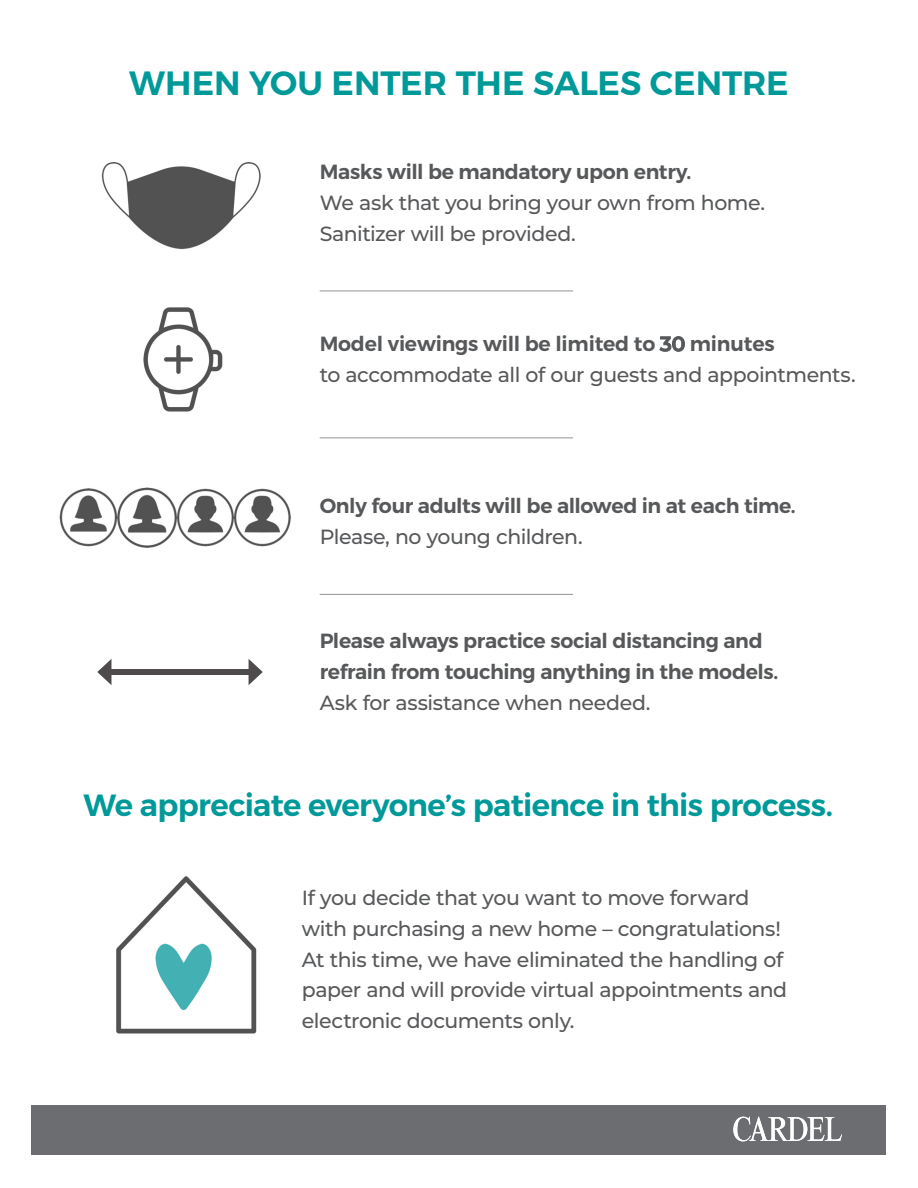
<style>
.page{position:relative;width:918px;height:1188px;background:#fff}
.page>*{position:absolute;margin:0;border:0;box-sizing:border-box;transform-origin:0 0}
.t1{font:600 33.6px "Montserrat";color:#099}
.body{font:600 30.6px "Montserrat";letter-spacing:-.02em;color:#099}
.body-2{font:500 20.55px/30.8px "Montserrat";letter-spacing:-.025em;color:#57585a}
.body-3{font:600 20.55px/30.8px "Montserrat";letter-spacing:-.02em;color:#57585a}
.s1{font-weight:600}
.s2{font-weight:500}
</style>
<div class="page">
<img style="left:59px;top:487px;width:232px;height:61px">
<img style="left:116px;top:876px;width:141px;height:158px">
<img style="left:143px;top:307px;width:80px;height:105px">
<img style="left:101px;top:162px;width:160px;height:87px">
<div style="left:32px;top:1105px;width:854px;height:49px;background:#6c6d70"></div>
<svg style="left:733px;top:1117px;width:109px;height:24px"></svg>
<div style="left:106px;top:669px;width:148px;height:6px;background:#4f4b4c"></div>
<svg style="left:97px;top:659px;width:14px;height:26px"></svg>
<svg style="left:249px;top:659px;width:14px;height:26px"></svg>
<hr style="left:320px;top:291px;width:253px;height:1px;background:#939598">
<hr style="left:320px;top:438px;width:253px;height:1px;background:#939598">
<hr style="left:320px;top:594px;width:253px;height:1px;background:#939598">
<p class="t1" style="left:129px;top:62px;width:661px">WHEN YOU ENTER THE SALES CENTRE</p>
<p class="body-2" style="left:320px;top:156px;width:447px"><span class="s1">Masks will be mandatory upon entry.<br></span>We ask that you bring your own from home.<br>Sanitizer will be provided.</p>
<p class="body-2" style="left:320px;top:327px;width:538px;line-height:31.2px"><span class="s1">Model viewings will be limited to 30 minutes<br></span>to accommodate all of our guests and appointments.</p>
<p class="body-3" style="left:320px;top:491px;width:478px">Only four adults will be allowed in at each time.<br><span class="s2">Please, no young children.</span></p>
<p class="body-3" style="left:320px;top:626px;width:460px">Please always practice social distancing and refrain from touching anything in the models.<br><span class="s2">Ask for assistance when needed.</span></p>
<p class="body" style="left:83px;top:786px;width:751px">We appreciate everyone’s patience in this process.</p>
<p class="body-2" style="left:302px;top:882px;width:487px">If you decide that you want to move forward with purchasing a new home – congratulations!<br>At this time, we have eliminated the handling of paper and will provide virtual appointments and electronic documents only.</p>
</div>
